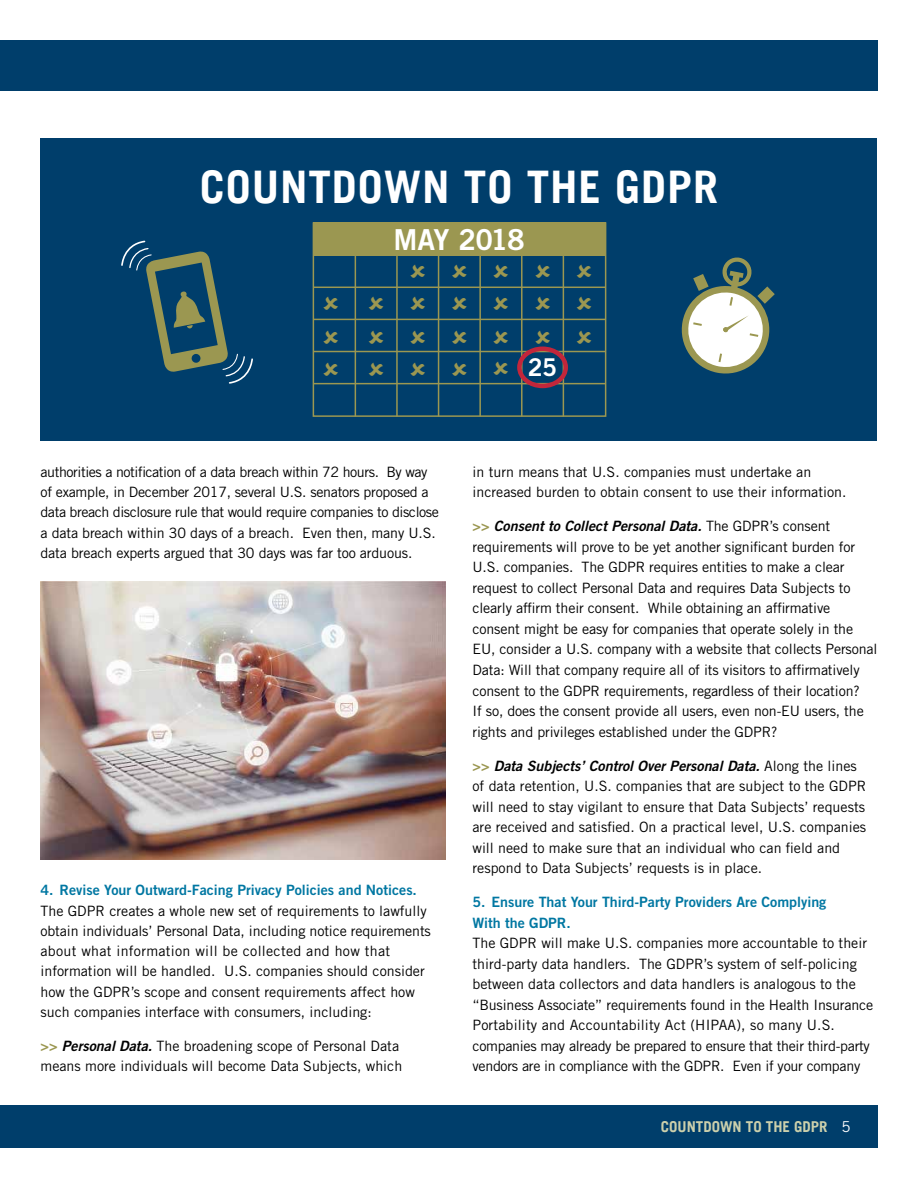
<style>
.page{position:relative;width:918px;height:1188px;background:#fff}
.page>*{position:absolute;margin:0;border:0;box-sizing:border-box;transform-origin:0 0}
.t1{font:700 45px "Trade Gothic LT";letter-spacing:.02em;color:#fff}
.t2{font:28.95px "Trade Gothic LT Std Bd 2";letter-spacing:-.03em;color:#fff}
.t3{font:24.6px "Trade Gothic LT Std Bd 2";color:#fff}
.t4{font:700 15px "Trade Gothic LT";color:#ccd0ac}
.t5{font:14.25px/20.5px "Trade Gothic LT Std";letter-spacing:-.01em;color:#000}
.t6{font:14.25px/20.5px "Trade Gothic LT Std Bd 2";color:#0077a2}
.t7{font:14.25px "Trade Gothic LT Std Bd 2 Obl";color:#000}
.s1{font-family:"Trade Gothic LT Std Bd 2";color:#9b9751}
.s2{font-family:"Trade Gothic LT Std Bd 2 Obl"}
.s3{font-family:"Trade Gothic LT Std"}
.s4{font-family:"Trade Gothic LT Std";font-weight:400;color:#fff}
</style>
<div class="page">
<div style="left:40px;top:138px;width:838px;height:303px;background:#003e6b"></div>
<div style="left:0;top:40px;width:878px;height:51px;background:#003e6b"></div>
<div style="left:0;top:1105px;width:878px;height:43px;background:#003e6b"></div>
<img style="left:40px;top:581px;width:406px;height:279px">
<div style="left:313px;top:222px;width:293px;height:195px;border:2px solid #9b9751"></div>
<div style="left:313px;top:223px;width:292px;height:33px;background:#9b9751"></div>
<hr style="left:355px;top:256px;width:1px;height:161px;background:#9b9751">
<hr style="left:396px;top:256px;width:2px;height:161px;background:#9b9751">
<hr style="left:438px;top:256px;width:1px;height:161px;background:#9b9751">
<hr style="left:479px;top:256px;width:2px;height:161px;background:#9b9751">
<hr style="left:521px;top:256px;width:2px;height:161px;background:#9b9751">
<hr style="left:563px;top:256px;width:1px;height:161px;background:#9b9751">
<hr style="left:313px;top:287px;width:293px;height:1px;background:#9b9751">
<hr style="left:313px;top:319px;width:293px;height:1px;background:#9b9751">
<hr style="left:313px;top:351px;width:293px;height:1px;background:#9b9751">
<hr style="left:313px;top:383px;width:293px;height:1px;background:#9b9751">
<div style="left:517px;top:347px;width:51px;height:41px;border:4px solid #c2263b;border-radius:50%"></div>
<svg style="left:121px;top:240px;width:132px;height:144px"></svg>
<svg style="left:681px;top:257px;width:94px;height:117px"></svg>
<h1 class="t1" style="left:200px;top:159px;width:520px">COUNTDOWN TO THE GDPR</h1>
<h2 class="t2" style="left:393px;top:221px;width:133px">MAY 2018</h2>
<h3 class="t3" style="left:528px;top:352px;width:31px">25</h3>
<p class="t5" style="left:40px;top:461px;width:400px">authorities a notification of a data breach within 72 hours. By way of example, in December 2017, several U.S. senators proposed a data breach disclosure rule that would require companies to disclose a data breach within 30 days of a breach. Even then, many U.S. data breach experts argued that 30 days was far too arduous.</p>
<p class="t6" style="left:40px;top:880px;width:378px">4. Revise Your Outward-Facing Privacy Policies and Notices.</p>
<p class="t5" style="left:40px;top:900px;width:392px">The GDPR creates a whole new set of requirements to lawfully obtain individuals’ Personal Data, including notice requirements about what information will be collected and how that information will be handled. U.S. companies should consider how the GDPR’s scope and consent requirements affect how such companies interface with consumers, including:</p>
<p class="t5" style="left:40px;top:1035px;width:363px"><span class="s1">&gt;&gt;</span> <span class="s2">Personal Data.</span> The broadening scope of Personal Data means more individuals will become Data Subjects, which</p>
<p class="t5" style="left:473px;top:461px;width:376px">in turn means that U.S. companies must undertake an increased burden to obtain consent to use their information.</p>
<p class="t7" style="left:473px;top:517px;width:359px"><span class="s1">&gt;&gt;</span> Consent to Collect Personal Data. <span class="s3">The GDPR’s consent</span></p>
<p class="t5" style="left:473px;top:536px;width:407px">requirements will prove to be yet another significant burden for U.S. companies. The GDPR requires entities to make a clear request to collect Personal Data and requires Data Subjects to clearly affirm their consent. While obtaining an affirmative consent might be easy for companies that operate solely in the EU, consider a U.S. company with a website that collects Personal Data: Will that company require all of its visitors to affirmatively consent to the GDPR requirements, regardless of their location?<br>If so, does the consent provide all users, even non-EU users, the rights and privileges established under the GDPR?</p>
<p class="t7" style="left:473px;top:757px;width:386px"><span class="s1">&gt;&gt;</span> Data Subjects’ Control Over Personal Data. <span class="s3">Along the lines</span></p>
<p class="t5" style="left:473px;top:776px;width:395px">of data retention, U.S. companies that are subject to the GDPR will need to stay vigilant to ensure that Data Subjects’ requests are received and satisfied. On a practical level, U.S. companies will need to make sure that an individual who can field and respond to Data Subjects’ requests is in place.</p>
<p class="t6" style="left:473px;top:892px;width:355px">5. Ensure That Your Third-Party Providers Are Complying<br>With the GDPR.</p>
<p class="t5" style="left:473px;top:933px;width:402px">The GDPR will make U.S. companies more accountable to their third-party data handlers. The GDPR’s system of self-policing between data collectors and data handlers is analogous to the “Business Associate” requirements found in the Health Insurance Portability and Accountability Act (HIPAA), so many U.S. companies may already be prepared to ensure that their third-party vendors are in compliance with the GDPR. Even if your company</p>
<p class="t4" style="left:661px;top:1117px;width:191px">COUNTDOWN TO THE GDPR <span class="s4">5</span></p>
</div>
